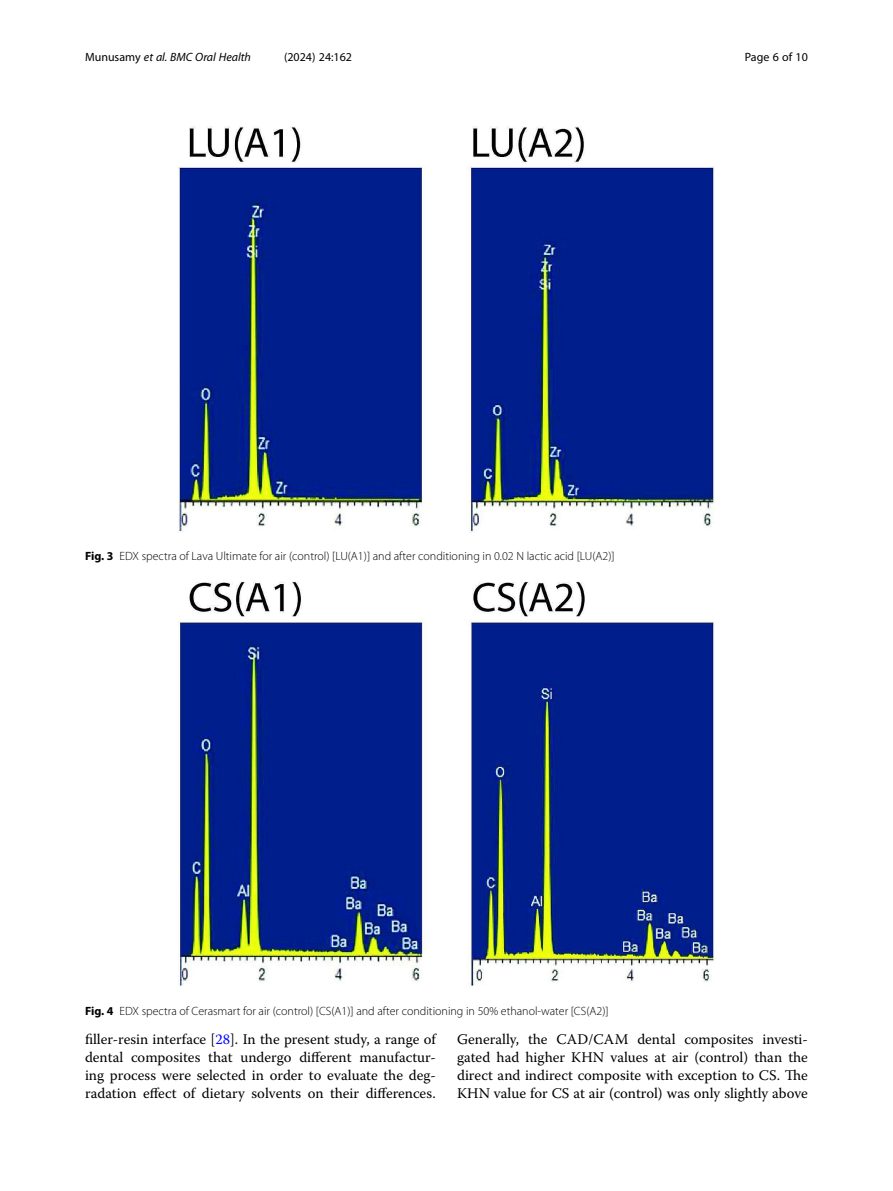
<style>
.page{position:relative;width:893px;height:1191px;background:#fff}
.page>*{position:absolute;margin:0;border:0;box-sizing:border-box;transform-origin:0 0}
.Body_Text_Indent{font:14.7px/18px "Warnock Pro";color:#000;text-align:justify}
.Figure_Caption{font:300 12px "Myriad Pro";color:#000}
.t1{font:italic 12px "Myriad Pro";color:#000}
.t2{font:12px "Myriad Pro";color:#000}
.s1{font-style:normal}
.s2{font-weight:700}
.s3{color:#00f}
</style>
<div class="page">
<img style="left:178px;top:581px;width:536px;height:405px">
<img style="left:178px;top:126px;width:536px;height:406px">
<p class="t1" style="left:85px;top:50px;width:167px"><span class="s1">Munusamy</span> et al. BMC Oral Health</p>
<p class="t2" style="left:284px;top:50px;width:70px">(2024) 24:162</p>
<p class="t2" style="left:745px;top:50px;width:65px">Page 6 of 10</p>
<p class="Figure_Caption" style="left:85px;top:549px;width:531px"><span class="s2">Fig. 3</span> EDX spectra of Lava Ultimate for air (control) [LU(A1)] and after conditioning in 0.02 N lactic acid [LU(A2)]</p>
<p class="Figure_Caption" style="left:85px;top:1004px;width:525px"><span class="s2">Fig. 4</span> EDX spectra of Cerasmart for air (control) [CS(A1)] and after conditioning in 50% ethanol-water [CS(A2)]</p>
<p class="Body_Text_Indent" style="left:85px;top:1030px;width:352px">filler-resin interface [<span class="s3">28</span>]. In the present study, a range of dental composites that undergo different manufactur&shy;ing process were selected in order to evaluate the deg&shy;radation effect of dietary solvents on their differences.</p>
<p class="Body_Text_Indent" style="left:457px;top:1030px;width:352px">Generally, the CAD/CAM dental composites investi&shy;gated had higher KHN values at air (control) than the direct and indirect composite with exception to CS. The KHN value for CS at air (control) was only slightly above</p>
</div>
